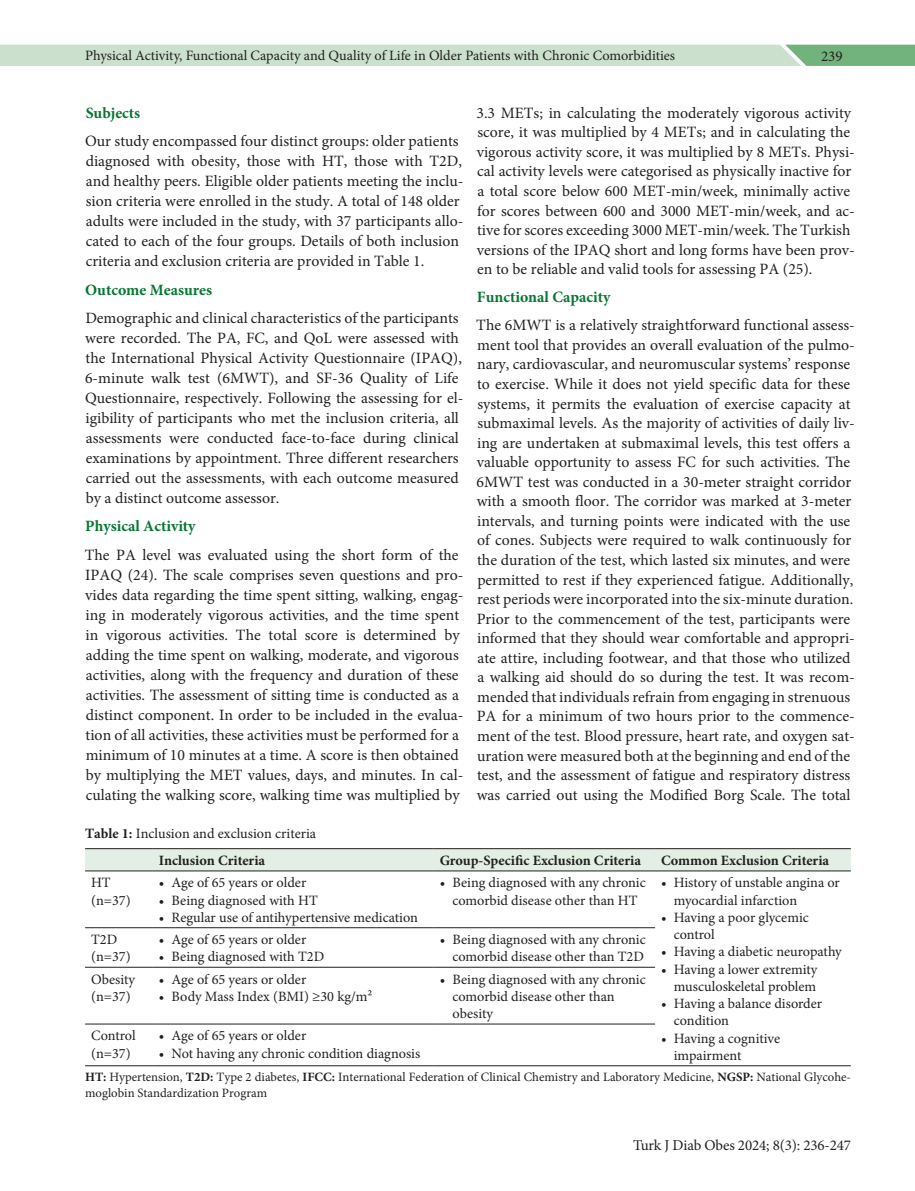
<style>
.page{position:relative;width:915px;height:1191px;background:#fff}
.page>*{position:absolute;margin:0;border:0;box-sizing:border-box;transform-origin:0 0}
.t1{font:15.75px/19.5px "Minion Pro";color:#231f20}
.t2{font:700 15.75px "Minion Pro";color:#057732}
.t3{font:15px "Minion Pro";letter-spacing:-.01em;color:#231f20}
.List_Paragraph{font:14.25px/17.2px "Minion Pro";color:#231f20}
.t4{font:700 14.25px "Minion Pro";color:#231f20}
.t5{font:12.75px/16.5px "Minion Pro";color:#231f20}
.s1{font-weight:700}
</style>
<div class="page">
<svg style="left:0;top:45px;width:914px;height:21px"></svg>
<div style="left:85px;top:849px;width:765px;height:21px;background:#e3efe4"></div>
<hr style="left:85px;top:927px;width:68px;height:1px;background:#231f20">
<hr style="left:153px;top:927px;width:280px;height:1px;background:#231f20">
<hr style="left:433px;top:927px;width:221px;height:1px;background:#231f20">
<hr style="left:85px;top:967px;width:68px;height:1px;background:#231f20">
<hr style="left:153px;top:967px;width:280px;height:1px;background:#231f20">
<hr style="left:433px;top:967px;width:221px;height:1px;background:#231f20">
<hr style="left:85px;top:1023px;width:68px;height:1px;background:#231f20">
<hr style="left:153px;top:1023px;width:280px;height:1px;background:#231f20">
<hr style="left:433px;top:1023px;width:221px;height:1px;background:#231f20">
<hr style="left:654px;top:1065px;width:196px;height:1px;background:#231f20">
<hr style="left:85px;top:1065px;width:68px;height:1px;background:#231f20">
<hr style="left:153px;top:1065px;width:280px;height:1px;background:#231f20">
<hr style="left:433px;top:1065px;width:221px;height:1px;background:#231f20">
<hr style="left:85px;top:848px;width:68px;height:1px;background:#231f20">
<hr style="left:153px;top:848px;width:280px;height:1px;background:#231f20">
<hr style="left:433px;top:848px;width:221px;height:1px;background:#231f20">
<hr style="left:654px;top:848px;width:196px;height:1px;background:#231f20">
<hr style="left:85px;top:870px;width:68px;height:1px;background:#231f20">
<hr style="left:153px;top:870px;width:280px;height:1px;background:#231f20">
<hr style="left:433px;top:870px;width:221px;height:1px;background:#231f20">
<hr style="left:654px;top:870px;width:196px;height:1px;background:#231f20">
<p class="List_Paragraph" style="left:85px;top:47px;width:591px">Physical Activity, Functional Capacity and Quality of Life in Older Patients with Chronic Comorbidities</p>
<p class="t3" style="left:820px;top:46px;width:23px">239</p>
<p class="t1" style="left:476px;top:103px;width:380px">3.3 METs; in calculating the moderately vigorous activity score, it was multiplied by 4 METs; and in calculating the vigorous activity score, it was multiplied by 8 METs. Physi&shy;cal activity levels were categorised as physically inactive for a total score below 600 MET-min/week, minimally active for scores between 600 and 3000 MET-min/week, and ac&shy;tive for scores exceeding 3000 MET-min/week. The Turkish versions of the IPAQ short and long forms have been prov&shy;en to be reliable and valid tools for assessing PA (25).</p>
<p class="t2" style="left:477px;top:286px;width:135px">Functional Capacity</p>
<p class="t1" style="left:476px;top:316px;width:380px">The 6MWT is a relatively straightforward functional assess&shy;ment tool that provides an overall evaluation of the pulmo&shy;nary, cardiovascular, and neuromuscular systems’ response to exercise. While it does not yield specific data for these systems, it permits the evaluation of exercise capacity at submaximal levels. As the majority of activities of daily liv&shy;ing are undertaken at submaximal levels, this test offers a valuable opportunity to assess FC for such activities. The 6MWT test was conducted in a 30-meter straight corridor with a smooth floor. The corridor was marked at 3-meter intervals, and turning points were indicated with the use of cones. Subjects were required to walk continuously for the duration of the test, which lasted six minutes, and were permitted to rest if they experienced fatigue. Additionally, rest periods were incorporated into the six-minute duration.<br>Prior to the commencement of the test, participants were informed that they should wear comfortable and appropri&shy;ate attire, including footwear, and that those who utilized a walking aid should do so during the test. It was recom&shy;mended that individuals refrain from engaging in strenuous PA for a minimum of two hours prior to the commence&shy;ment of the test. Blood pressure, heart rate, and oxygen sat&shy;uration were measured both at the beginning and end of the test, and the assessment of fatigue and respiratory distress was carried out using the Modified Borg Scale. The total</p>
<p class="t2" style="left:86px;top:102px;width:56px">Subjects</p>
<p class="t1" style="left:85px;top:131px;width:379px;line-height:20px">Our study encompassed four distinct groups: older patients diagnosed with obesity, those with HT, those with T2D, and healthy peers. Eligible older patients meeting the inclu&shy;sion criteria were enrolled in the study. A total of 148 older adults were included in the study, with 37 participants allo&shy;cated to each of the four groups. Details of both inclusion criteria and exclusion criteria are provided in Table 1.</p>
<p class="t2" style="left:85px;top:278px;width:128px">Outcome Measures</p>
<p class="t1" style="left:85px;top:308px;width:379px;line-height:20px">Demographic and clinical characteristics of the participants were recorded. The PA, FC, and QoL were assessed with the International Physical Activity Questionnaire (IPAQ), 6-minute walk test (6MWT), and SF-36 Quality of Life Questionnaire, respectively. Following the assessing for el&shy;igibility of participants who met the inclusion criteria, all assessments were conducted face-to-face during clinical examinations by appointment. Three different researchers carried out the assessments, with each outcome measured by a distinct outcome assessor.</p>
<p class="t2" style="left:85px;top:515px;width:112px">Physical Activity</p>
<p class="t1" style="left:85px;top:545px;width:380px;line-height:20px">The PA level was evaluated using the short form of the IPAQ (24). The scale comprises seven questions and pro&shy;vides data regarding the time spent sitting, walking, engag&shy;ing in moderately vigorous activities, and the time spent in vigorous activities. The total score is determined by adding the time spent on walking, moderate, and vigorous activities, along with the frequency and duration of these activities. The assessment of sitting time is conducted as a distinct component. In order to be included in the evalua&shy;tion of all activities, these activities must be performed for a minimum of 10 minutes at a time. A score is then obtained by multiplying the MET values, days, and minutes. In cal&shy;culating the walking score, walking time was multiplied by</p>
<p class="List_Paragraph" style="left:85px;top:825px;width:232px"><span class="s1">Table 1:</span> Inclusion and exclusion criteria</p>
<p class="t4" style="left:159px;top:850px;width:108px">Inclusion Criteria</p>
<p class="t4" style="left:439px;top:850px;width:203px">Group-Specific Exclusion Criteria</p>
<p class="t4" style="left:660px;top:850px;width:170px">Common Exclusion Criteria</p>
<p class="List_Paragraph" style="left:91px;top:874px;width:21px">HT</p>
<p class="List_Paragraph" style="left:91px;top:891px;width:41px">(n=37)</p>
<p class="List_Paragraph" style="left:159px;top:874px;width:149px">• Age of 65 years or older</p>
<p class="List_Paragraph" style="left:159px;top:891px;width:160px">• Being diagnosed with HT</p>
<p class="List_Paragraph" style="left:159px;top:908px;width:260px">• Regular use of antihypertensive medication</p>
<p class="List_Paragraph" style="left:439px;top:874px;width:207px;text-align:center">• Being diagnosed with any chronic comorbid disease other than HT</p>
<p class="List_Paragraph" style="left:673px;top:874px;width:168px;text-indent:-13px">• History of unstable angina or myocardial infarction</p>
<p class="List_Paragraph" style="left:673px;top:908px;width:137px;text-indent:-13px">• Having a poor glycemic control</p>
<p class="List_Paragraph" style="left:660px;top:943px;width:182px">• Having a diabetic neuropathy</p>
<p class="List_Paragraph" style="left:660px;top:960px;width:158px;text-align:right">• Having a lower extremity musculoskeletal problem</p>
<p class="List_Paragraph" style="left:673px;top:995px;width:150px;text-indent:-13px">• Having a balance disorder condition</p>
<p class="List_Paragraph" style="left:673px;top:1029px;width:108px;text-indent:-13px">• Having a cognitive impairment</p>
<p class="List_Paragraph" style="left:159px;top:931px;width:149px">• Age of 65 years or older</p>
<p class="List_Paragraph" style="left:159px;top:948px;width:167px">• Being diagnosed with T2D</p>
<p class="List_Paragraph" style="left:439px;top:931px;width:207px;text-align:right">• Being diagnosed with any chronic comorbid disease other than T2D</p>
<p class="List_Paragraph" style="left:91px;top:931px;width:28px">T2D</p>
<p class="List_Paragraph" style="left:91px;top:948px;width:41px">(n=37)</p>
<p class="List_Paragraph" style="left:91px;top:970px;width:45px">Obesity</p>
<p class="List_Paragraph" style="left:91px;top:987px;width:41px">(n=37)</p>
<p class="List_Paragraph" style="left:159px;top:970px;width:149px">• Age of 65 years or older</p>
<p class="List_Paragraph" style="left:159px;top:987px;width:215px">• Body Mass Index (BMI) ≥30 kg/m²</p>
<p class="List_Paragraph" style="left:452px;top:970px;width:195px;text-indent:-13px">• Being diagnosed with any chronic comorbid disease other than obesity</p>
<p class="List_Paragraph" style="left:159px;top:1027px;width:149px">• Age of 65 years or older</p>
<p class="List_Paragraph" style="left:159px;top:1044px;width:263px">• Not having any chronic condition diagnosis</p>
<p class="t5" style="left:85px;top:1068px;width:767px"><span class="s1">HT:</span> Hypertension, <span class="s1">T2D:</span> Type 2 diabetes, <span class="s1">IFCC:</span> International Federation of Clinical Chemistry and Laboratory Medicine, <span class="s1">NGSP:</span> National Glycohe&shy;moglobin Standardization Program</p>
<p class="List_Paragraph" style="left:91px;top:1027px;width:46px">Control</p>
<p class="List_Paragraph" style="left:91px;top:1044px;width:41px">(n=37)</p>
<p class="t3" style="left:633px;top:1134px;width:219px">Turk J Diab Obes 2024; 8(3): 236-247</p>
</div>
